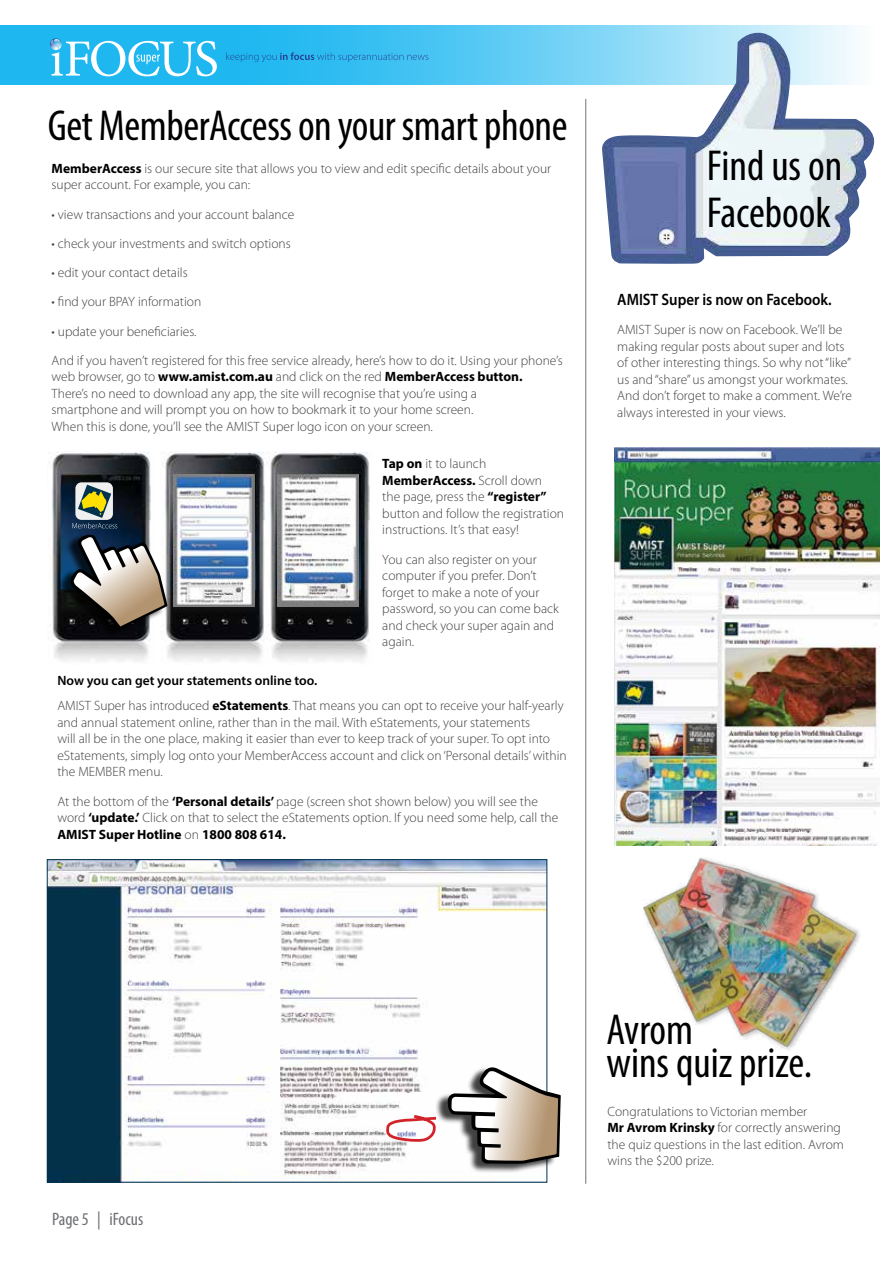
<style>
.page{position:relative;width:893px;height:1263px;background:#fff}
.page>*{position:absolute;margin:0;border:0;box-sizing:border-box;transform-origin:0 0}
.t1{font:condensed 43.5px/33px "Myriad Pro";letter-spacing:-.01em;color:#000}
.t2{font:condensed 18px "Myriad Pro";color:#6d6e71}
.t3{font:600 16.5px "Myriad Pro";color:#000;scale:.9 1}
.t4{font:300 13.5px/16.5px "Myriad Pro";color:#414042}
.s1{font-weight:700;color:#000}
.s2{font-weight:600;color:#000}
</style>
<div class="page">
<svg style="left:0;top:26px;width:854px;height:59px;background:#44c3f2"></svg>
<svg style="left:50px;top:38px;width:167px;height:38px"></svg>
<svg style="left:226px;top:52px;width:202px;height:10px;background:#2daae3"></svg>
<img style="left:643px;top:858px;width:217px;height:193px">
<hr style="left:892px;top:1078px;width:1px;height:185px;background:#00334e">
<hr style="left:892px;top:988px;width:1px;height:90px;background:#6acff6">
<hr style="left:585px;top:99px;width:1px;height:1085px;background:#6a747b">
<img style="left:49px;top:452px;width:102px;height:209px">
<div style="left:75px;top:482px;width:38px;height:38px;background:#f0efef;border-radius:6px"></div>
<svg style="left:72px;top:485px;width:45px;height:43px"></svg>
<img style="left:162px;top:452px;width:208px;height:209px">
<img style="left:174px;top:475px;width:81px;height:131px">
<img style="left:278px;top:475px;width:80px;height:131px">
<div style="left:58px;top:534px;width:106px;height:104px;background:#000;opacity:.75"></div>
<svg style="left:69px;top:534px;width:99px;height:96px"></svg>
<img style="left:49px;top:861px;width:496px;height:319px">
<div style="left:434px;top:1067px;width:124px;height:106px;background:#000;opacity:.75"></div>
<svg style="left:448px;top:1065px;width:113px;height:99px"></svg>
<svg style="left:384px;top:1114px;width:55px;height:29px"></svg>
<svg style="left:601px;top:32px;width:274px;height:232px"></svg>
<img style="left:614px;top:447px;width:265px;height:399px">
<div style="left:776px;top:449px;width:84px;height:11px;background:#4a669e"></div>
<h1 class="t1" style="left:48px;top:109px;width:521px">Get MemberAccess on your smart phone</h1>
<p class="t4" style="left:52px;top:160px;width:501px"><span class="s1">MemberAccess</span> is our secure site that allows you to view and edit specific details about your super account. For example, you can:</p>
<p class="t4" style="left:52px;top:206px;width:244px">• view transactions and your account balance</p>
<p class="t4" style="left:52px;top:235px;width:241px">• check your investments and switch options</p>
<p class="t4" style="left:52px;top:264px;width:138px">• edit your contact details</p>
<p class="t4" style="left:52px;top:293px;width:151px">• find your BPAY information</p>
<p class="t4" style="left:52px;top:316px;width:513px;line-height:29.2px">• update your beneficiaries.<br>And if you haven’t registered for this free service already, here’s how to do it. Using your phone’s</p>
<p class="t4" style="left:52px;top:368px;width:473px">web browser, go to <span class="s1">www.amist.com.au</span> and click on the red <span class="s1">MemberAccess button.<br></span>There’s no need to download any app, the site will recognise that you’re using a smartphone and will prompt you on how to bookmark it to your home screen.<br>When this is done, you’ll see the AMIST Super logo icon on your screen.</p>
<p class="t4" style="left:382px;top:455px;width:183px"><span class="s1">Tap on</span> it to launch<br><span class="s1">MemberAccess.</span> Scroll down<br>the page, press the <span class="s1">“register” </span>button and follow the registration instructions. It’s that easy!</p>
<p class="t4" style="left:382px;top:551px;width:178px">You can also register on your computer if you prefer. Don’t forget to make a note of your password, so you can come back and check your super again and again.</p>
<p class="t4" style="left:57px;top:668px;width:508px;line-height:25px"><span class="s2">Now you can get your statements online too.<br></span>AMIST Super has introduced <span class="s1">eStatements</span>. That means you can opt to receive your half-yearly</p>
<p class="t4" style="left:57px;top:714px;width:511px">and annual statement online, rather than in the mail. With eStatements, your statements<br>will all be in the one place, making it easier than ever to keep track of your super. To opt into eStatements, simply log onto your MemberAccess account and click on ‘Personal details’ within the MEMBER menu.</p>
<p class="t4" style="left:57px;top:793px;width:502px">At the bottom of the <span class="s1">‘Personal details’</span> page (screen shot shown below) you will see the word <span class="s1">‘update.’</span> Click on that to select the eStatements option. If you need some help, call the<br><span class="s1">AMIST Super Hotline</span> on <span class="s1">1800 808 614.</span></p>
<h1 class="t1" style="left:707px;top:142px;width:137px;line-height:46.5px">Find us on<br>Facebook</h1>
<p class="t3" style="left:617px;top:289px;width:240px">AMIST Super is now on Facebook.</p>
<p class="t4" style="left:617px;top:321px;width:236px">AMIST Super is now on Facebook. We’ll be making regular posts about super and lots of other interesting things. So why not “like” us and “share” us amongst your workmates.<br>And don’t forget to make a comment. We’re always interested in your views.</p>
<h2 class="t2" style="left:52px;top:1208px;width:93px">Page 5 | iFocus</h2>
<h1 class="t1" style="left:606px;top:1013px;width:207px">Avrom<br>wins quiz prize.</h1>
<p class="t4" style="left:607px;top:1103px;width:238px">Congratulations to Victorian member<br><span class="s1">Mr Avrom Krinsky</span> for correctly answering the quiz questions in the last edition. Avrom wins the $200 prize.</p>
</div>
